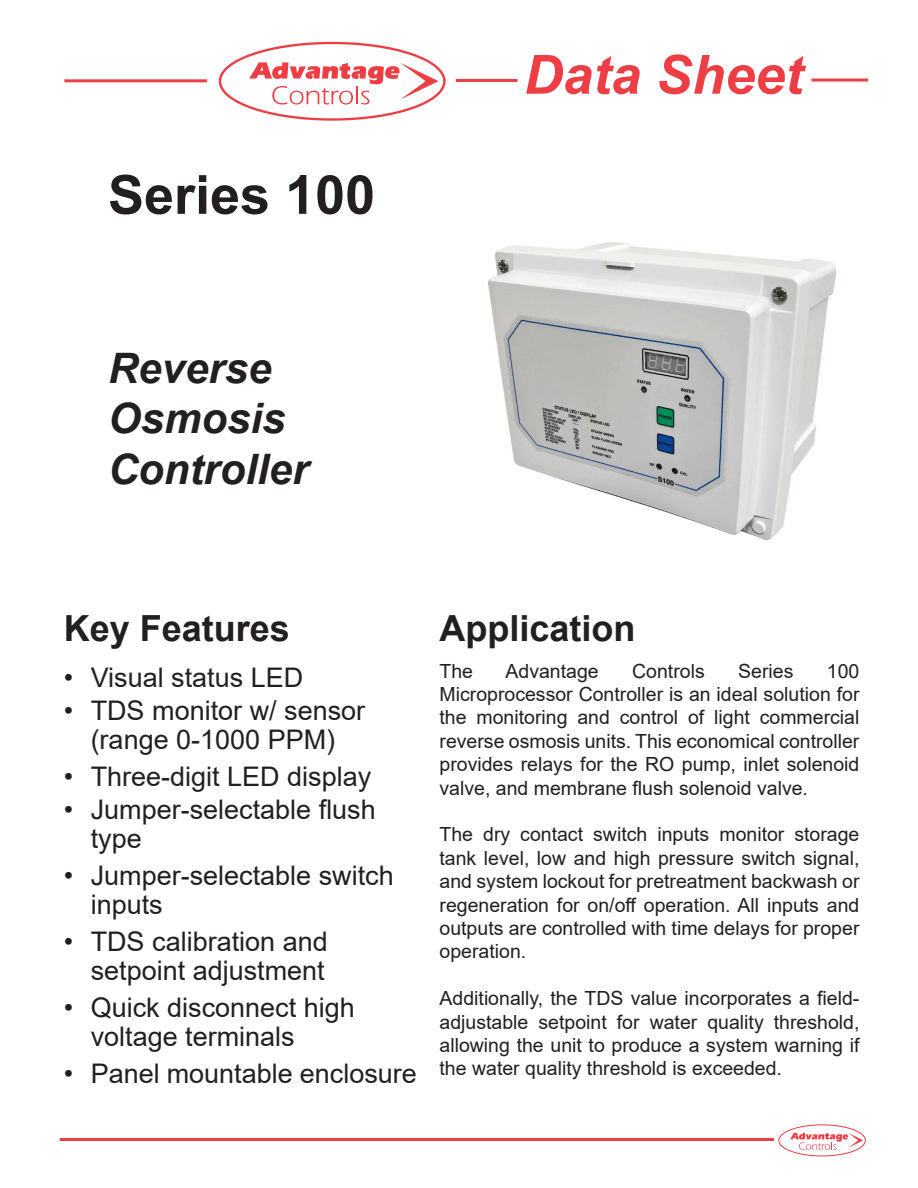
<style>
.page{position:relative;width:918px;height:1188px;background:#fff}
.page>*{position:absolute;margin:0;border:0;box-sizing:border-box;transform-origin:0 0}
.t1{font:italic 700 54px "Arial";color:#ee3d43}
.t2{font:700 54px "Arial";color:#231f20}
.t3{font:italic 700 42px/50.4px "Arial";color:#231f20}
.t4{font:700 36px "Arial";color:#231f20}
.t5{font:27px/28.5px "Arial";color:#231f20}
.t6{font:19.5px/23.4px "Arial";color:#231f20;text-align:justify}
</style>
<div class="page">
<hr style="left:60px;top:1138px;width:714px;height:3px;background:#ee3d43">
<hr style="left:456px;top:79px;width:61px;height:3px;background:#ee3d43">
<hr style="left:811px;top:79px;width:57px;height:3px;background:#ee3d43">
<hr style="left:64px;top:79px;width:143px;height:3px;background:#ee3d43">
<div style="left:219px;top:42px;width:227px;height:79px;border:2px solid #ee3d43;border-radius:50%"></div>
<svg style="left:249px;top:62px;width:190px;height:43px"></svg>
<div style="left:778px;top:1124px;width:88px;height:32px;border:1px solid #ee3d43;border-radius:50%"></div>
<svg style="left:790px;top:1133px;width:73px;height:17px"></svg>
<img style="left:488px;top:242px;width:347px;height:298px">
<p class="t2" style="left:108px;top:157px;width:269px">Series 100</p>
<p class="t1" style="left:524px;top:39px;width:281px">Data Sheet</p>
<p class="t3" style="left:108px;top:344px;width:202px">Reverse<br>Osmosis<br>Controller</p>
<p class="t4" style="left:64px;top:603px;width:228px">Key Features</p>
<p class="t5" style="left:64px;top:663px;width:241px">• Visual status LED</p>
<p class="t5" style="left:64px;top:696px;width:303px;text-align:center">• TDS monitor w/ sensor (range 0-1000 PPM)</p>
<p class="t5" style="left:64px;top:762px;width:309px">• Three-digit LED display</p>
<p class="t5" style="left:91px;top:795px;width:287px;text-indent:-27px">• Jumper-selectable flush type</p>
<p class="t5" style="left:91px;top:861px;width:305px;text-indent:-27px">• Jumper-selectable switch inputs</p>
<p class="t5" style="left:64px;top:927px;width:266px;text-align:right">• TDS calibration and setpoint adjustment</p>
<p class="t5" style="left:91px;top:993px;width:266px;text-indent:-27px">• Quick disconnect high voltage terminals</p>
<p class="t5" style="left:64px;top:1059px;width:355px">• Panel mountable enclosure</p>
<p class="t4" style="left:440px;top:603px;width:198px">Application</p>
<p class="t6" style="left:440px;top:659px;width:35px">The</p>
<p class="t6" style="left:506px;top:659px;width:95px">Advantage</p>
<p class="t6" style="left:632px;top:659px;width:74px">Controls</p>
<p class="t6" style="left:738px;top:659px;width:57px">Series</p>
<p class="t6" style="left:440px;top:659px;width:421px;text-indent:387px">100<br>Microprocessor Controller is an ideal solution for the monitoring and control of light commercial reverse osmosis units. This economical controller provides relays for the RO pump, inlet solenoid valve, and membrane flush solenoid valve.</p>
<p class="t6" style="left:440px;top:823px;width:421px">The dry contact switch inputs monitor storage tank level, low and high pressure switch signal, and system lockout for pretreatment backwash or regeneration for on/off operation. All inputs and outputs are controlled with time delays for proper operation.</p>
<p class="t6" style="left:440px;top:987px;width:421px">Additionally, the TDS value incorporates a field&shy;adjustable setpoint for water quality threshold, allowing the unit to produce a system warning if the water quality threshold is exceeded.</p>
</div>
